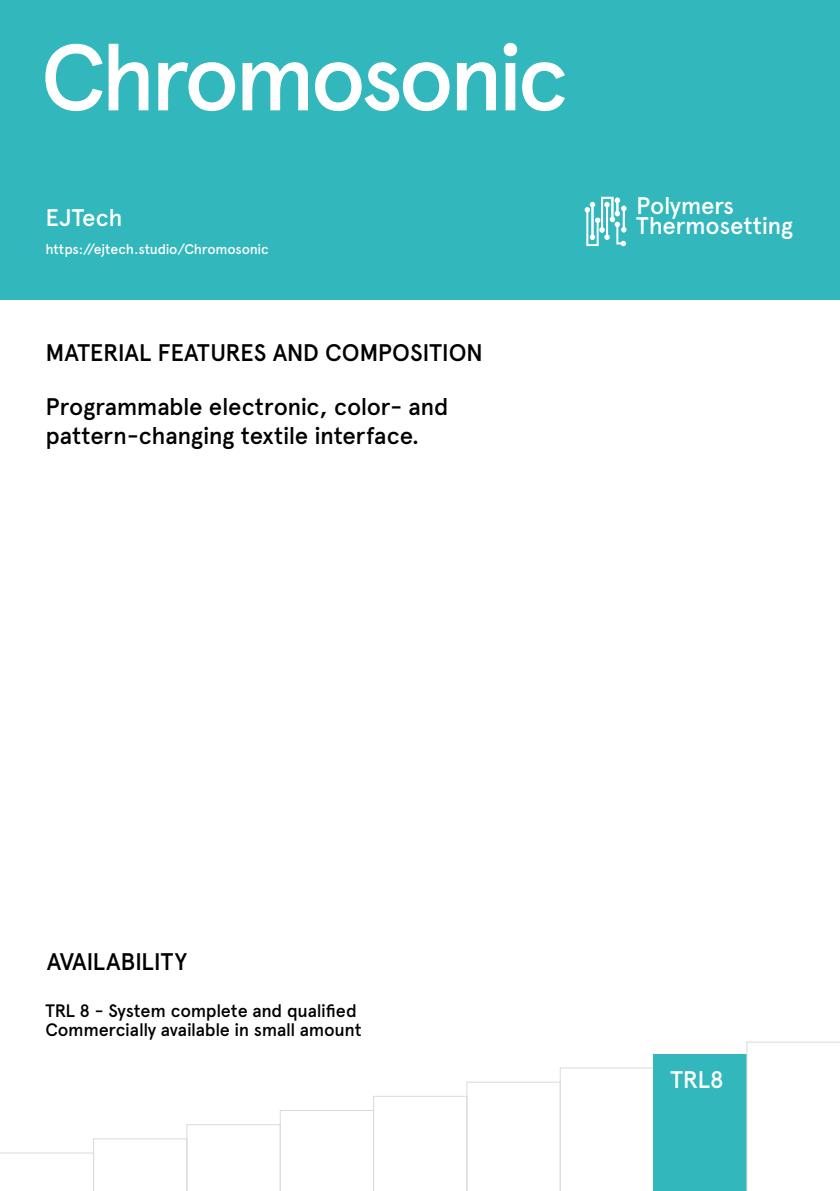
<style>
.page{position:relative;width:840px;height:1191px;background:#fff}
.page>*{position:absolute;margin:0;border:0;box-sizing:border-box;transform-origin:0 0}
.t1{font:500 94px "Apercu";letter-spacing:-.06em;color:#fff}
.t2{font:500 24px/28.8px "Apercu";letter-spacing:-.015em;color:#000}
.t3{font:500 24px/20px "Apercu";letter-spacing:-.015em;color:#fff}
.t4{font:500 18px/19px "Apercu";letter-spacing:-.015em;color:#000}
.t5{font:500 14px "Apercu";letter-spacing:-.015em;color:#fff}
</style>
<div class="page">
<div style="left:0;top:0;width:839px;height:299px;background:#31b7bc"></div>
<svg style="left:0;top:1067px;width:653px;height:124px"></svg>
<div style="left:653px;top:1054px;width:93px;height:137px;background:#31b7bc"></div>
<svg style="left:746px;top:1041px;width:93px;height:150px"></svg>
<svg style="left:584px;top:196px;width:42px;height:51px"></svg>
<h1 class="t1" style="left:41px;top:21px;width:529px">Chromosonic</h1>
<p class="t3" style="left:45px;top:207px;width:79px">EJTech</p>
<p class="t3" style="left:636px;top:196px;width:158px">Polymers<br>Thermosetting</p>
<p class="t5" style="left:45px;top:241px;width:224px">https://ejtech.studio/Chromosonic</p>
<p class="t2" style="left:45px;top:339px;width:439px">MATERIAL FEATURES AND COMPOSITION</p>
<p class="t2" style="left:45px;top:392px;width:404px">Programmable electronic, color- and pattern-changing textile interface.</p>
<p class="t2" style="left:47px;top:947px;width:142px">AVAILABILITY</p>
<p class="t4" style="left:45px;top:1001px;width:317px">TRL 8 - System complete and qualified<br>Commercially available in small amount</p>
<p class="t3" style="left:670px;top:1070px;width:55px">TRL8</p>
</div>
